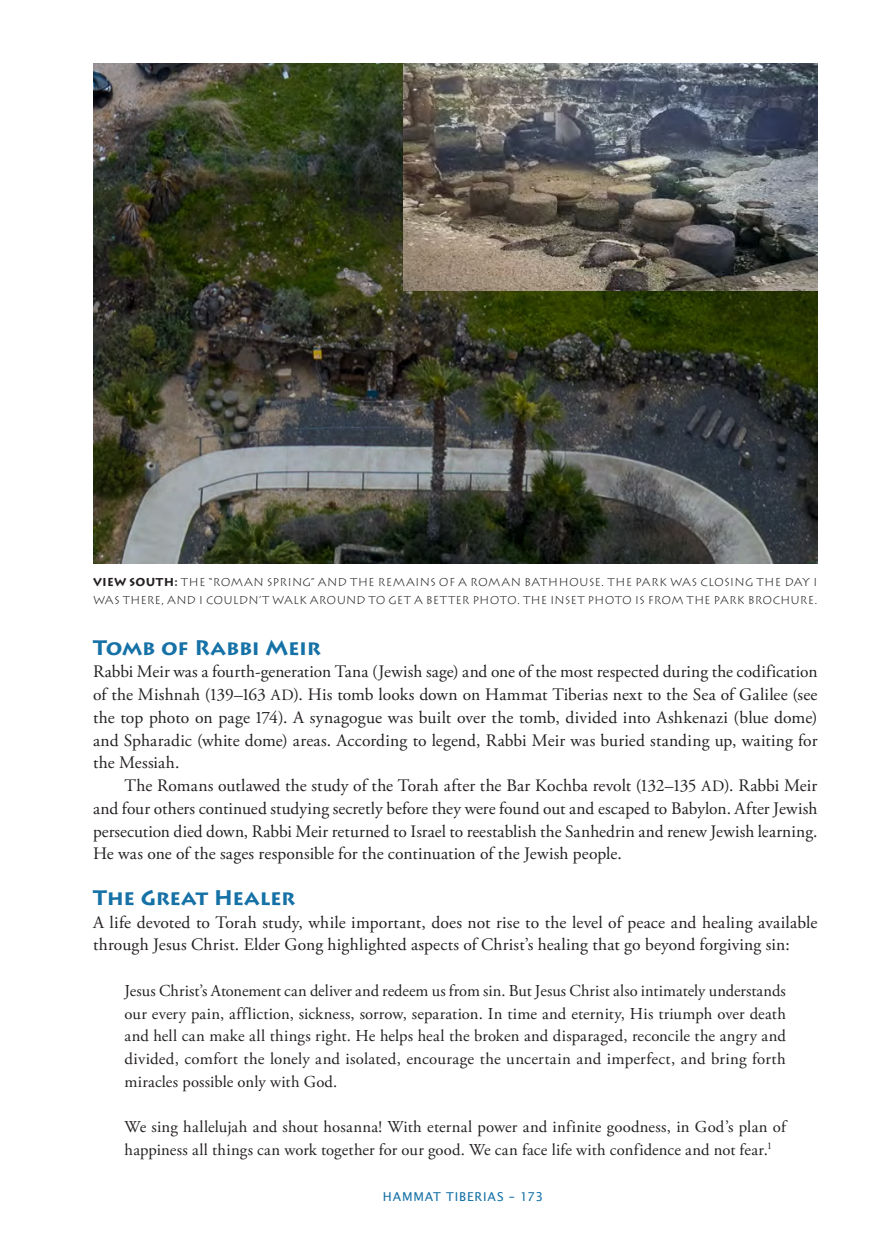
<style>
.page{position:relative;width:882px;height:1260px;background:#fff}
.page>*{position:absolute;margin:0;border:0;box-sizing:border-box;transform-origin:0 0}
.t1{font:700 21px "Lithos Pro";letter-spacing:-.015em;color:#1571a6}
.t2{font:17.5px/22.8px "Adobe Garamond Pro";letter-spacing:.01em;color:#231f20;text-align:justify}
.t3{font:16.62px/22.8px "Adobe Garamond Pro";letter-spacing:.01em;color:#231f20;text-align:justify}
.t4{font:12.25px "Lucida Sans";letter-spacing:.075em;color:#1571a6}
.t5{font:300 11.38px/17.5px "Lithos Pro";letter-spacing:.01em;color:#231f20}
.s1{font-weight:700}
.s2{font-size:15.75px}
</style>
<div class="page">
<img style="left:93px;top:63px;width:724px;height:501px">
<img style="left:403px;top:63px;width:414px;height:227px">
<p class="t5" style="left:93px;top:574px;width:726px"><span class="s1">VIEW SOUTH:</span> THE “ROMAN SPRING” AND THE REMAINS OF A ROMAN BATHHOUSE. THE PARK WAS CLOSING THE DAY I<br>WAS THERE, AND I COULDN’T WALK AROUND TO GET A BETTER PHOTO. THE INSET PHOTO IS FROM THE PARK BROCHURE.</p>
<p class="t1" style="left:93px;top:635px;width:229px">Tomb of Rabbi Meir</p>
<p class="t2" style="left:93px;top:661px;width:726px">Rabbi Meir was a fourth-generation Tana (Jewish sage) and one of the most respected during the codification of the Mishnah (139–163 <span class="s2">AD</span>). His tomb looks down on Hammat Tiberias next to the Sea of Galilee (see the top photo on page 174). A synagogue was built over the tomb, divided into Ashkenazi (blue dome) and Spharadic (white dome) areas. According to legend, Rabbi Meir was buried standing up, waiting for the Messiah.</p>
<p class="t2" style="left:93px;top:775px;width:726px;text-indent:32px">The Romans outlawed the study of the Torah after the Bar Kochba revolt (132–135 <span class="s2">AD</span>). Rabbi Meir and four others continued studying secretly before they were found out and escaped to Babylon. After Jewish persecution died down, Rabbi Meir returned to Israel to reestablish the Sanhedrin and renew Jewish learning.<br>He was one of the sages responsible for the continuation of the Jewish people.</p>
<p class="t1" style="left:93px;top:885px;width:204px">The Great Healer</p>
<p class="t2" style="left:93px;top:911px;width:726px">A life devoted to Torah study, while important, does not rise to the level of peace and healing available through Jesus Christ. Elder Gong highlighted aspects of Christ’s healing that go beyond forgiving sin:</p>
<p class="t3" style="left:125px;top:980px;width:663px">Jesus Christ’s Atonement can deliver and redeem us from sin. But Jesus Christ also intimately understands our every pain, affliction, sickness, sorrow, separation. In time and eternity, His triumph over death and hell can make all things right. He helps heal the broken and disparaged, reconcile the angry and divided, comfort the lonely and isolated, encourage the uncertain and imperfect, and bring forth miracles possible only with God.</p>
<p class="t3" style="left:125px;top:1116px;width:663px">We sing hallelujah and shout hosanna! With eternal power and infinite goodness, in God’s plan of happiness all things can work together for our good. We can face life with confidence and not fear.<sup>1</sup></p>
<p class="t4" style="left:383px;top:1189px;width:162px">HAMMAT TIBERIAS – 173</p>
</div>
